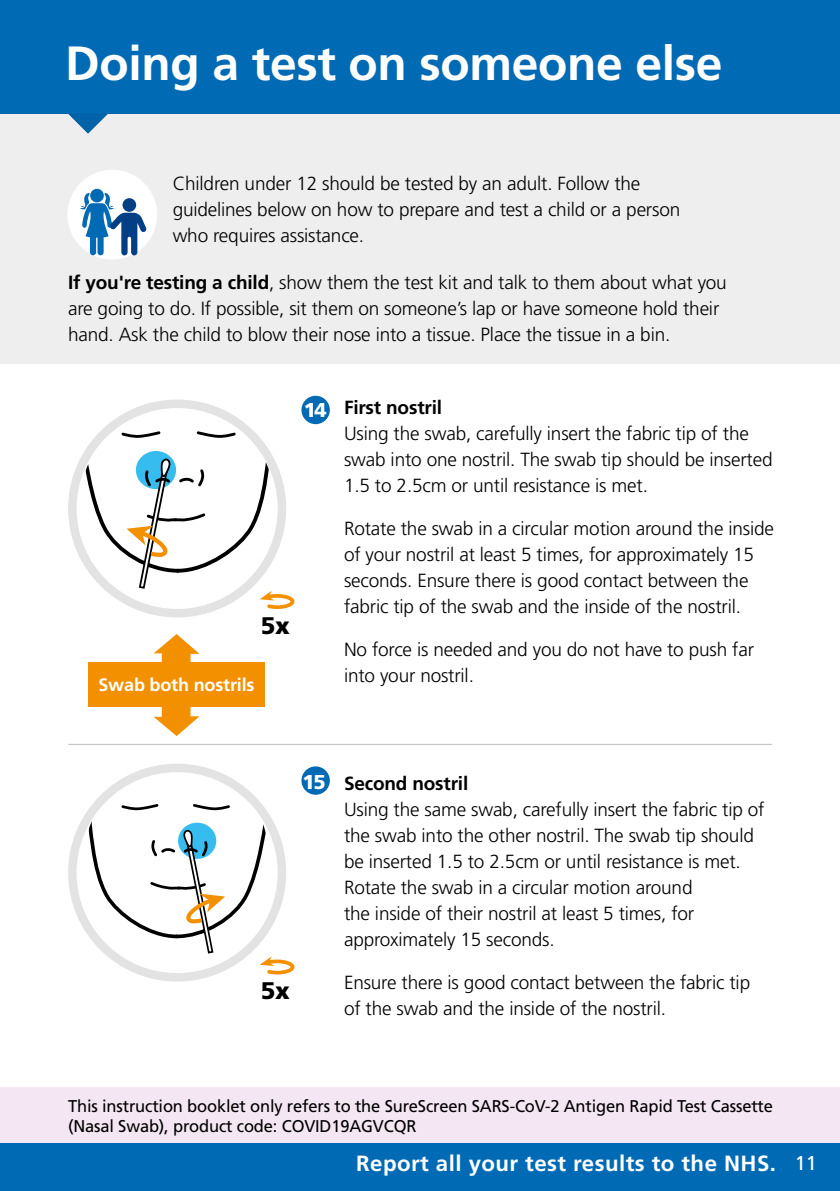
<style>
.page{position:relative;width:840px;height:1191px;background:#fff}
.page>*{position:absolute;margin:0;border:0;box-sizing:border-box;transform-origin:0 0}
.H2_Table_of_contents{font:700 48px "Frutiger LT Std";letter-spacing:-.01em;color:#fff}
.t1{font:900 24px "Frutiger LT Std";color:#000}
.t2{font:700 22px "Frutiger LT Std";letter-spacing:.02em;color:#fff}
.P_00_Blue_Circle_num{font:900 20px "Frutiger LT Std";color:#fff}
.P_01_Body_Text_Locke{font:300 19px/26px "Frutiger LT Std";letter-spacing:-.01em;color:#000}
.P_01_Body_Text_Locke-2{font:700 19px "Frutiger LT Std";letter-spacing:-.01em;color:#000}
.t3{font:700 18px "Frutiger LT Std";letter-spacing:-.01em;color:#fff}
.t4{font:17px/20px "Frutiger LT Std";letter-spacing:-.01em;color:#000}
.s1{font-weight:700}
.s2{font-weight:400;font-size:20px}
</style>
<div class="page">
<div style="left:0;top:1087px;width:839px;height:55px;background:#f4e7f3"></div>
<div style="left:0;top:1142px;width:839px;height:49px;background:#006ab4"></div>
<div style="left:0;top:0;width:839px;height:113px;background:#006ab4"></div>
<div style="left:301px;top:396px;width:28px;height:28px;background:#006ab4;border-radius:50%"></div>
<div style="left:301px;top:766px;width:28px;height:28px;background:#006ab4;border-radius:50%"></div>
<div style="left:0;top:113px;width:839px;height:251px;background:#eee"></div>
<div style="left:68px;top:399px;width:218px;height:218px;border:9px solid #e3e3e3;border-radius:50%"></div>
<div style="left:68px;top:763px;width:218px;height:218px;border:9px solid #e3e3e3;border-radius:50%"></div>
<svg style="left:154px;top:634px;width:46px;height:102px"></svg>
<div style="left:88px;top:662px;width:177px;height:45px;background:#f39000"></div>
<hr style="left:68px;top:744px;width:703px;height:1px;background:#bcbcbc">
<svg style="left:80px;top:404px;width:215px;height:207px"></svg>
<svg style="left:84px;top:771px;width:211px;height:205px"></svg>
<div style="left:67px;top:170px;width:90px;height:89px;background:#fff;border-radius:50%"></div>
<div style="left:90px;top:189px;width:14px;height:13px;background:#006ab4;border-radius:50%"></div>
<svg style="left:79px;top:193px;width:67px;height:63px"></svg>
<p class="H2_Table_of_contents" style="left:65px;top:35px;width:658px">Doing a test on someone else</p>
<p class="P_01_Body_Text_Locke" style="left:173px;top:171px;width:509px">Children under 12 should be tested by an adult. Follow the guidelines below on how to prepare and test a child or a person who requires assistance.</p>
<p class="P_01_Body_Text_Locke" style="left:68px;top:270px;width:660px"><span class="s1">If you're testing a child</span>, show them the test kit and talk to them about what you are going to do. If possible, sit them on someone’s lap or have someone hold their hand. Ask the child to blow their nose into a tissue. Place the tissue in a bin.</p>
<p class="t1" style="left:261px;top:611px;width:31px">5x</p>
<p class="t3" style="left:98px;top:674px;width:157px">Swab both nostrils</p>
<p class="P_00_Blue_Circle_num" style="left:303px;top:397px;width:24px">14</p>
<p class="P_01_Body_Text_Locke-2" style="left:344px;top:396px;width:100px">First nostril</p>
<p class="P_01_Body_Text_Locke" style="left:344px;top:420px;width:430px">Using the swab, carefully insert the fabric tip of the swab into one nostril. The swab tip should be inserted<br>1.5 to 2.5cm or until resistance is met.</p>
<p class="P_01_Body_Text_Locke" style="left:344px;top:515px;width:431px">Rotate the swab in a circular motion around the inside of your nostril at least 5 times, for approximately 15 seconds. Ensure there is good contact between the fabric tip of the swab and the inside of the nostril.</p>
<p class="P_01_Body_Text_Locke" style="left:344px;top:636px;width:411px">No force is needed and you do not have to push far into your nostril.</p>
<p class="t1" style="left:261px;top:976px;width:31px">5x</p>
<p class="P_00_Blue_Circle_num" style="left:302px;top:769px;width:24px">15</p>
<p class="P_01_Body_Text_Locke-2" style="left:344px;top:772px;width:126px">Second nostril</p>
<p class="P_01_Body_Text_Locke" style="left:344px;top:796px;width:422px">Using the same swab, carefully insert the fabric tip of the swab into the other nostril. The swab tip should be inserted 1.5 to 2.5cm or until resistance is met.<br>Rotate the swab in a circular motion around<br>the inside of their nostril at least 5 times, for approximately 15 seconds.</p>
<p class="P_01_Body_Text_Locke" style="left:344px;top:969px;width:407px">Ensure there is good contact between the fabric tip of the swab and the inside of the nostril.</p>
<p class="t4" style="left:68px;top:1095px;width:706px">This instruction booklet only refers to the SureScreen SARS-CoV-2 Antigen Rapid Test Cassette (Nasal Swab), product code: COVID19AGVCQR</p>
<p class="t2" style="left:356px;top:1150px;width:462px">Report all your test results to the NHS. <span class="s2">11</span></p>
</div>
